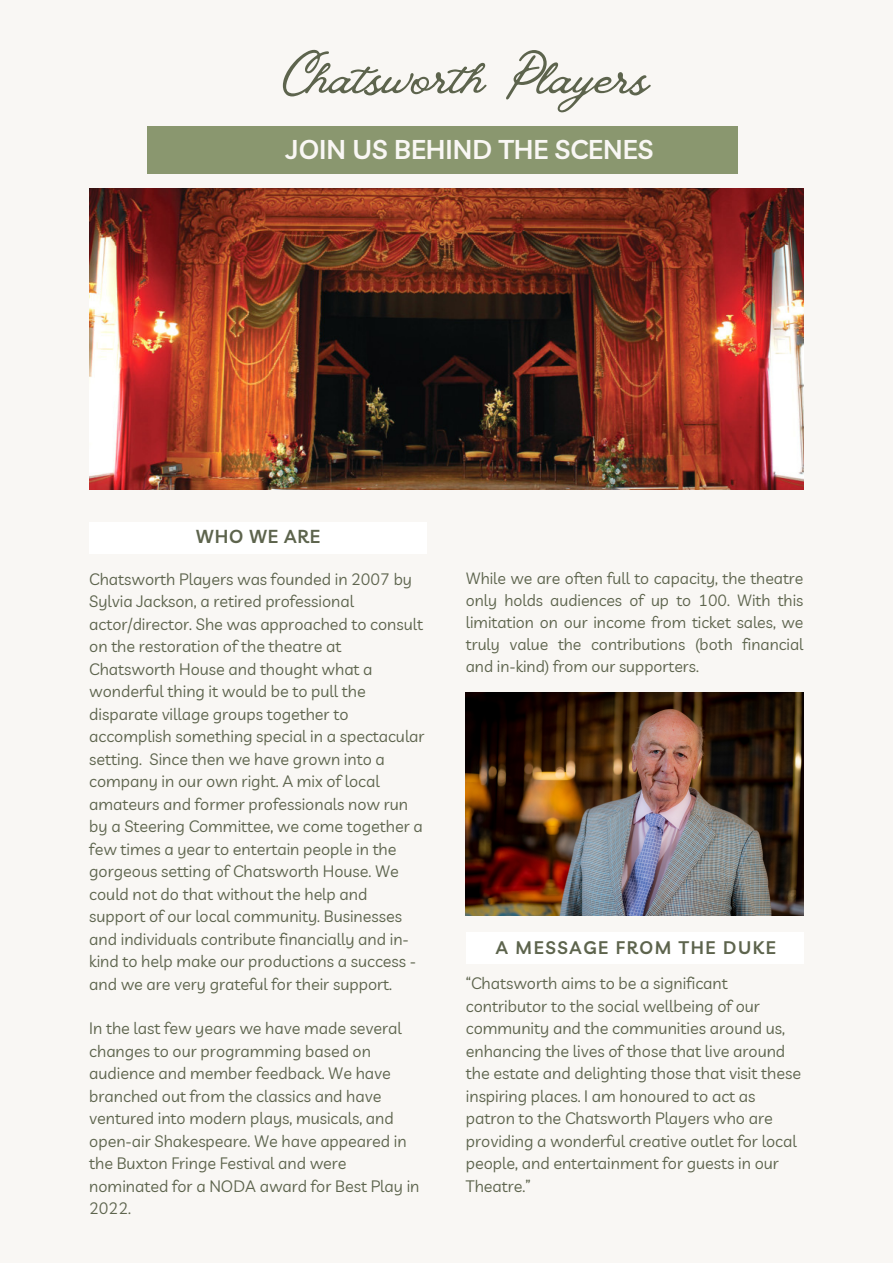
<style>
.page{position:relative;width:893px;height:1264px;background:#fff}
.page>*{position:absolute;margin:0;border:0;box-sizing:border-box;transform-origin:0 0}
.t1{font:61.95px "Vintage Goods";color:#5d644d}
.t2{font:600 26.55px "Livvic";color:#f9f7f4}
.t3{font:600 18.3px "Livvic";letter-spacing:.04em;color:#5d644d}
.t4{font:600 17.7px "Livvic";letter-spacing:.09em;color:#5d644d}
.t5{font:16.2px/22.5px "Livvic";color:#5d644d}
.t6{font:15.9px/21.8px "Livvic";color:#5d644d;text-align:justify}
</style>
<div class="page">
<div style="left:0;top:0;width:892px;height:1262px;background:#f9f7f4"></div>
<img style="left:466px;top:692px;width:337px;height:223px">
<img style="left:89px;top:189px;width:714px;height:300px">
<div style="left:148px;top:126px;width:590px;height:47px;background:#8a976f"></div>
<div style="left:466px;top:931px;width:337px;height:32px;background:#fff"></div>
<div style="left:89px;top:522px;width:338px;height:31px;background:#fff"></div>
<p class="t1" style="left:283px;top:39px;width:367px">Chatsworth Players</p>
<p class="t2" style="left:286px;top:133px;width:368px">JOIN US BEHIND THE SCENES</p>
<p class="t3" style="left:196px;top:524px;width:126px">WHO WE ARE</p>
<p class="t5" style="left:89px;top:567px;width:337px">Chatsworth Players was founded in 2007 by Sylvia Jackson, a retired professional actor/director. She was approached to consult on the restoration of the theatre at Chatsworth House and thought what a wonderful thing it would be to pull the disparate village groups together to accomplish something special in a spectacular setting. Since then we have grown into a company in our own right. A mix of local amateurs and former professionals now run by a Steering Committee, we come together a few times a year to entertain people in the gorgeous setting of Chatsworth House. We could not do that without the help and support of our local community. Businesses and individuals contribute financially and in&shy;kind to help make our productions a success - and we are very grateful for their support.</p>
<p class="t5" style="left:89px;top:1017px;width:332px">In the last few years we have made several changes to our programming based on audience and member feedback. We have branched out from the classics and have ventured into modern plays, musicals, and open-air Shakespeare. We have appeared in the Buxton Fringe Festival and were nominated for a NODA award for Best Play in 2022.</p>
<p class="t6" style="left:466px;top:567px;width:339px">While we are often full to capacity, the theatre only holds audiences of up to 100. With this limitation on our income from ticket sales, we truly value the contributions (both financial and in-kind) from our supporters.</p>
<p class="t4" style="left:495px;top:936px;width:281px">A MESSAGE FROM THE DUKE</p>
<p class="t5" style="left:466px;top:971px;width:336px">“Chatsworth aims to be a significant contributor to the social wellbeing of our community and the communities around us, enhancing the lives of those that live around the estate and delighting those that visit these inspiring places. I am honoured to act as patron to the Chatsworth Players who are providing a wonderful creative outlet for local people, and entertainment for guests in our Theatre.”</p>
</div>
